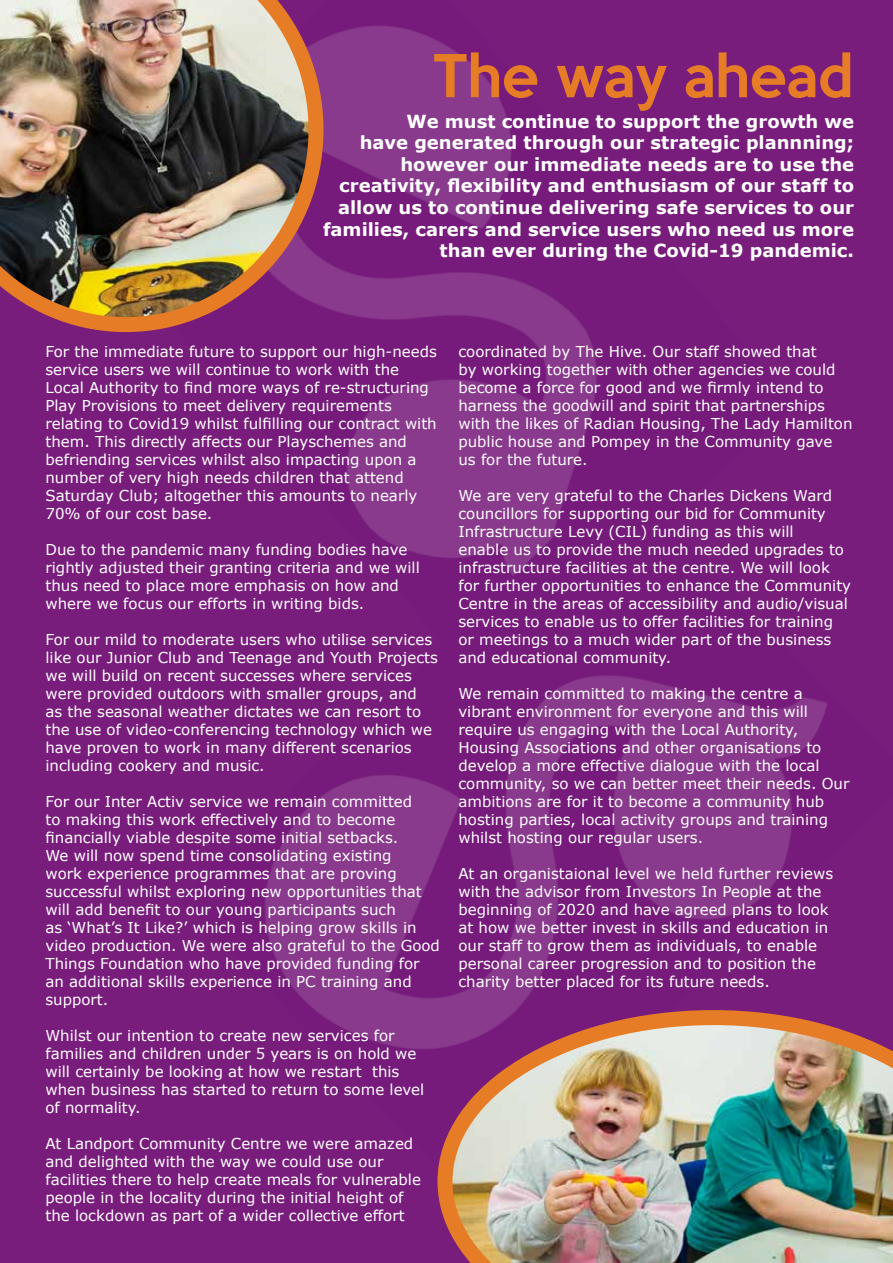
<style>
.page{position:relative;width:893px;height:1263px;background:#791d7d}
.page>*{position:absolute;margin:0;border:0;box-sizing:border-box;transform-origin:0 0}
.t1{font:500 54px "Keep Calm";color:#e67c25}
.t2{font:700 18px/21.6px "Verdana";color:#fff;text-align:right}
.t3{font:15px/18px "Verdana";color:#fff}
</style>
<div class="page">
<img style="left:324px;top:26px;width:273px;height:448px">
<img style="left:265px;top:474px;width:562px;height:575px">
<img style="left:0;top:0;width:324px;height:332px">
<img style="left:437px;top:1010px;width:456px;height:253px">
<h1 class="t1" style="left:433px;top:29px;width:422px">The way ahead</h1>
<p class="t2" style="left:323px;top:110px;width:533px">We must continue to support the growth we<br>have generated through our strategic plannning; however our immediate needs are to use the creativity, flexibility and enthusiasm of our staff to allow us to continue delivering safe services to our families, carers and service users who need us more than ever during the Covid-19 pandemic.</p>
<p class="t3" style="left:45px;top:342px;width:393px">For the immediate future to support our high-needs service users we will continue to work with the Local Authority to find more ways of re-structuring Play Provisions to meet delivery requirements relating to Covid19 whilst fulfilling our contract with them. This directly affects our Playschemes and befriending services whilst also impacting upon a number of very high needs children that attend Saturday Club; altogether this amounts to nearly 70% of our cost base.</p>
<p class="t3" style="left:45px;top:540px;width:376px">Due to the pandemic many funding bodies have rightly adjusted their granting criteria and we will thus need to place more emphasis on how and where we focus our efforts in writing bids.</p>
<p class="t3" style="left:45px;top:630px;width:394px">For our mild to moderate users who utilise services like our Junior Club and Teenage and Youth Projects we will build on recent successes where services were provided outdoors with smaller groups, and<br>as the seasonal weather dictates we can resort to the use of video-conferencing technology which we have proven to work in many different scenarios including cookery and music.</p>
<p class="t3" style="left:45px;top:792px;width:396px">For our Inter Activ service we remain committed<br>to making this work effectively and to become financially viable despite some initial setbacks.<br>We will now spend time consolidating existing<br>work experience programmes that are proving successful whilst exploring new opportunities that will add benefit to our young participants such<br>as ‘What’s It Like?’ which is helping grow skills in video production. We were also grateful to the Good Things Foundation who have provided funding for an additional skills experience in PC training and support.</p>
<p class="t3" style="left:45px;top:1026px;width:380px">Whilst our intention to create new services for families and children under 5 years is on hold we will certainly be looking at how we restart this when business has started to return to some level of normality.</p>
<p class="t3" style="left:45px;top:1134px;width:377px">At Landport Community Centre we were amazed and delighted with the way we could use our facilities there to help create meals for vulnerable people in the locality during the initial height of the lockdown as part of a wider collective effort</p>
<p class="t3" style="left:458px;top:342px;width:396px">coordinated by The Hive. Our staff showed that<br>by working together with other agencies we could become a force for good and we firmly intend to harness the goodwill and spirit that partnerships with the likes of Radian Housing, The Lady Hamilton public house and Pompey in the Community gave us for the future.</p>
<p class="t3" style="left:458px;top:486px;width:394px">We are very grateful to the Charles Dickens Ward councillors for supporting our bid for Community Infrastructure Levy (CIL) funding as this will<br>enable us to provide the much needed upgrades to infrastructure facilities at the centre. We will look for further opportunities to enhance the Community Centre in the areas of accessibility and audio/visual services to enable us to offer facilities for training or meetings to a much wider part of the business and educational community.</p>
<p class="t3" style="left:458px;top:684px;width:393px">We remain committed to making the centre a vibrant environment for everyone and this will require us engaging with the Local Authority, Housing Associations and other organisations to develop a more effective dialogue with the local community, so we can better meet their needs. Our ambitions are for it to become a community hub hosting parties, local activity groups and training whilst hosting our regular users.</p>
<p class="t3" style="left:458px;top:864px;width:376px">At an organistaional level we held further reviews with the advisor from Investors In People at the beginning of 2020 and have agreed plans to look at how we better invest in skills and education in our staff to grow them as individuals, to enable personal career progression and to position the charity better placed for its future needs.</p>
</div>
